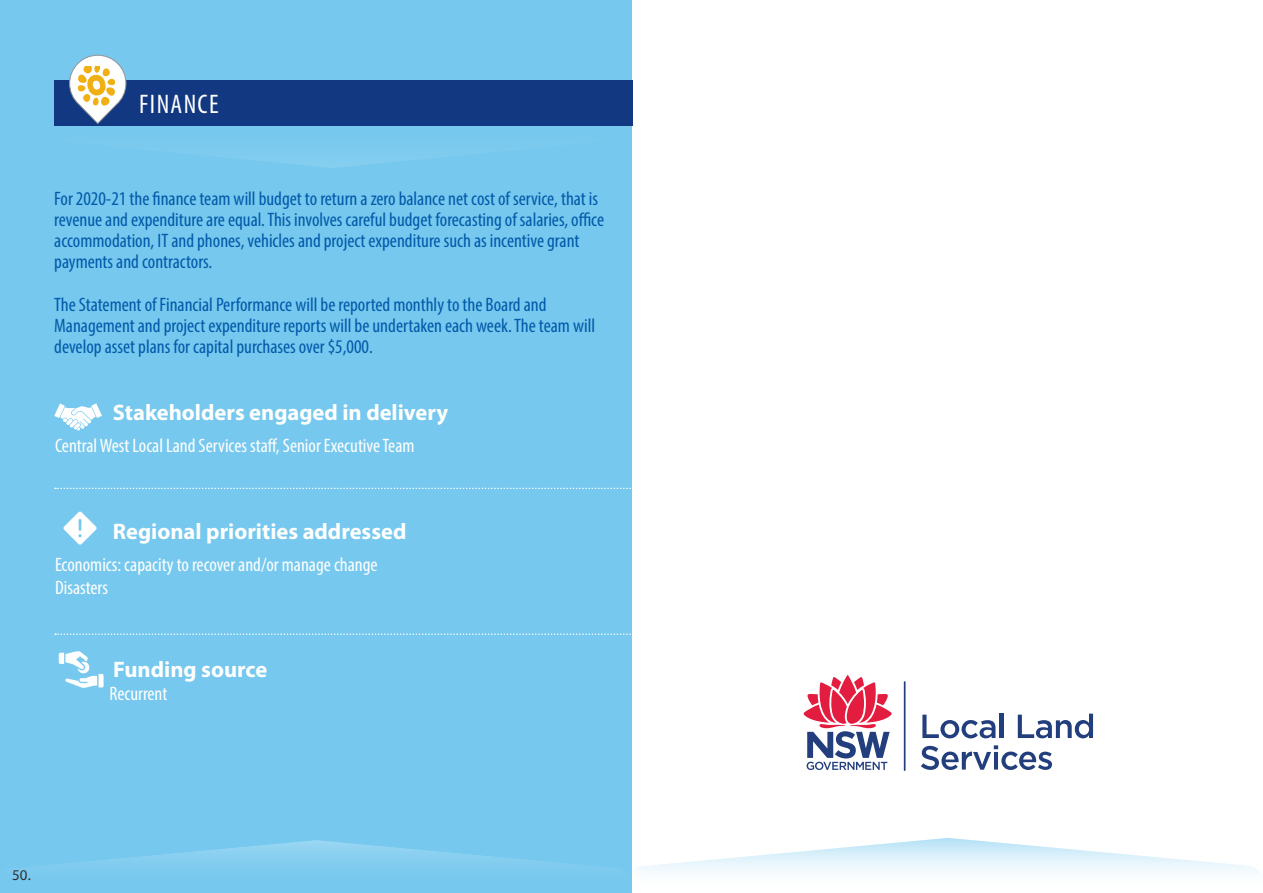
<style>
.page{position:relative;width:1263px;height:893px;background:#fff}
.page>*{position:absolute;margin:0;border:0;box-sizing:border-box;transform-origin:0 0}
.t1{font:condensed 27px "Myriad Pro";letter-spacing:.05em;color:#fff}
.t2{font:700 22.5px "Myriad Pro";color:#fff}
.t3{font:condensed 19.5px/21px "Myriad Pro";color:#015aaa}
.t4{font:condensed 19.5px/22.5px "Myriad Pro";color:#fff}
.t5{font:15px "Myriad Pro";color:#231f20}
</style>
<div class="page">
<div style="left:0;top:0;width:631px;height:892px;background:#76c8ee"></div>
<svg style="left:55px;top:633px;width:577px;height:2px"></svg>
<svg style="left:55px;top:488px;width:577px;height:1px"></svg>
<div style="left:54px;top:80px;width:578px;height:45px;background:#113880"></div>
<svg style="left:58px;top:838px;width:1201px;height:54px"></svg>
<svg style="left:54px;top:403px;width:48px;height:28px"></svg>
<img style="left:63px;top:511px;width:34px;height:34px">
<img style="left:58px;top:651px;width:46px;height:38px">
<svg style="left:54px;top:55px;width:556px;height:113px"></svg>
<svg style="left:803px;top:675px;width:89px;height:95px"></svg>
<hr style="left:904px;top:681px;width:1px;height:90px;background:#223e7d">
<svg style="left:922px;top:715px;width:73px;height:23px"></svg>
<hr style="left:1000px;top:714px;width:4px;height:24px;background:#223e7d">
<svg style="left:1018px;top:714px;width:75px;height:24px"></svg>
<svg style="left:921px;top:745px;width:131px;height:25px"></svg>
<h1 class="t1" style="left:139px;top:88px;width:81px">FINANCE</h1>
<p class="t3" style="left:54px;top:188px;width:551px">For 2020-21 the finance team will budget to return a zero balance net cost of service, that is revenue and expenditure are equal. This involves careful budget forecasting of salaries, office accommodation, IT and phones, vehicles and project expenditure such as incentive grant payments and contractors.</p>
<p class="t3" style="left:54px;top:293px;width:542px">The Statement of Financial Performance will be reported monthly to the Board and<br>Management and project expenditure reports will be undertaken each week. The team will develop asset plans for capital purchases over $5,000.</p>
<p class="t2" style="left:113px;top:398px;width:337px">Stakeholders engaged in delivery</p>
<p class="t4" style="left:55px;top:434px;width:361px">Central West Local Land Services staff, Senior Executive Team</p>
<p class="t2" style="left:113px;top:517px;width:295px">Regional priorities addressed</p>
<p class="t4" style="left:55px;top:553px;width:324px">Economics: capacity to recover and/or manage change<br>Disasters</p>
<p class="t2" style="left:113px;top:654px;width:156px">Funding source</p>
<p class="t4" style="left:109px;top:682px;width:60px">Recurrent</p>
<p class="t5" style="left:12px;top:866px;width:20px">50.</p>
</div>
